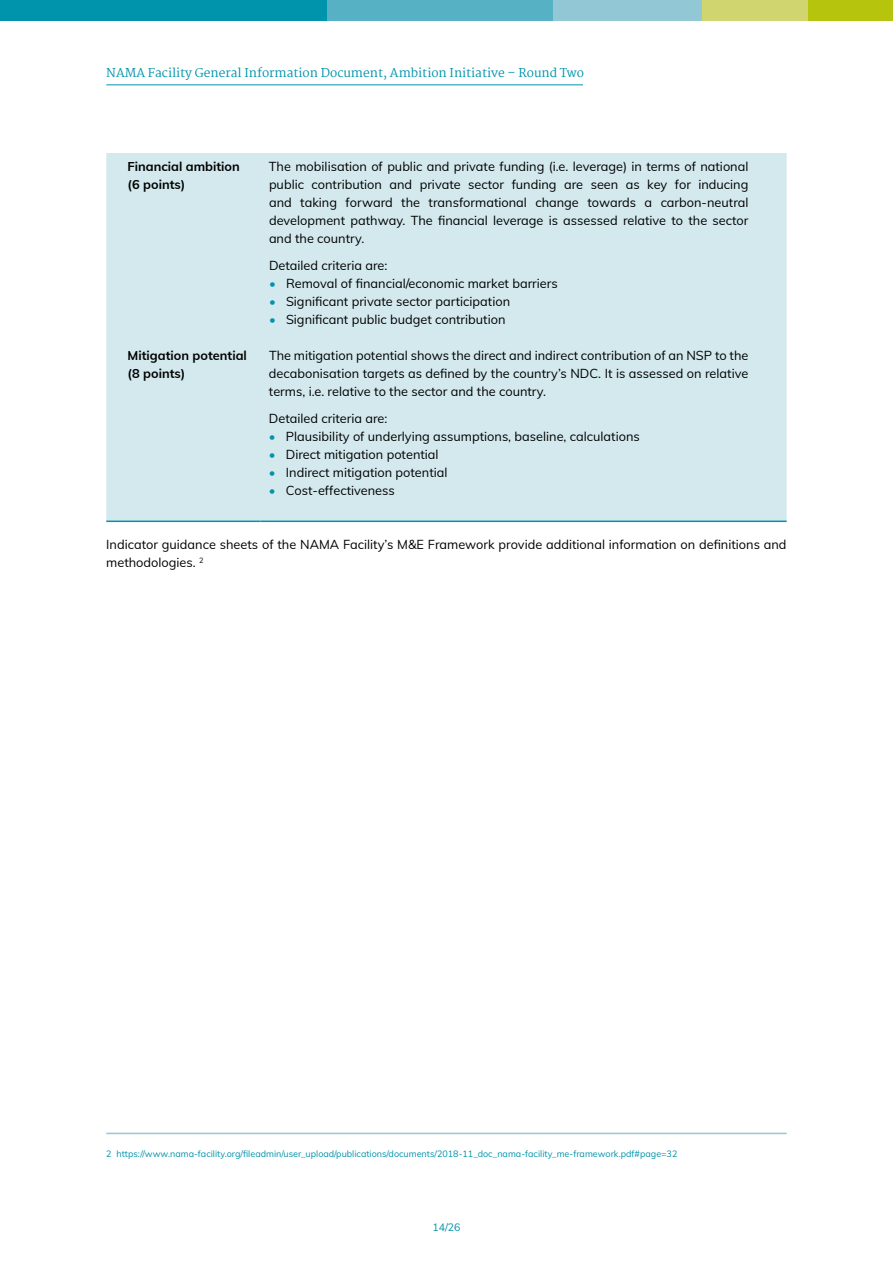
<style>
.page{position:relative;width:893px;height:1263px;background:#fff}
.page>*{position:absolute;margin:0;border:0;box-sizing:border-box;transform-origin:0 0}
.t1{font:12.75px/18px "Muli";color:#000;text-align:justify}
.t2{font:700 12.75px/18px "Muli";color:#000}
.t3{font:12px "Martel";color:#0094ac}
.t4{font:10.5px "Muli";color:#0094ac}
.t5{font:9px "Muli";color:#0094ac}
.s1{color:#0094ac}
</style>
<div class="page">
<div style="left:790px;top:0;width:103px;height:20px;background:#b6c40d"></div>
<div style="left:702px;top:0;width:106px;height:20px;background:#d0d56f"></div>
<div style="left:553px;top:0;width:149px;height:20px;background:#92c7d5"></div>
<div style="left:327px;top:0;width:226px;height:20px;background:#56b1c4"></div>
<div style="left:0;top:0;width:327px;height:20px;background:#0094ac"></div>
<hr style="left:106px;top:84px;width:477px;height:1px;background:#0094ac">
<div style="left:106px;top:153px;width:681px;height:368px;background:#d3e9ee"></div>
<hr style="left:106px;top:521px;width:154px;height:1px;background:#0094ac">
<hr style="left:260px;top:521px;width:527px;height:1px;background:#0094ac">
<hr style="left:106px;top:1133px;width:681px;height:1px;background:#92c7d5">
<p class="t3" style="left:106px;top:65px;width:479px">NAMA Facility General Information Document, Ambition Initiative – Round Two</p>
<p class="t2" style="left:128px;top:157px;width:114px">Financial ambition (6 points)</p>
<p class="t1" style="left:269px;top:157px;width:481px">The mobilisation of public and private funding (i.e. leverage) in terms of national public contribution and private sector funding are seen as key for inducing and taking forward the transformational change towards a carbon-neutral development pathway. The financial leverage is assessed relative to the sector and the country.</p>
<p class="t1" style="left:269px;top:256px;width:120px">Detailed criteria are:</p>
<p class="t1" style="left:269px;top:274px;width:290px"><span class="s1">•</span> Removal of financial/economic market barriers</p>
<p class="t1" style="left:269px;top:292px;width:243px"><span class="s1">•</span> Significant private sector participation</p>
<p class="t1" style="left:269px;top:310px;width:238px"><span class="s1">•</span> Significant public budget contribution</p>
<p class="t2" style="left:128px;top:346px;width:121px">Mitigation potential (8 points)</p>
<p class="t1" style="left:269px;top:346px;width:481px">The mitigation potential shows the direct and indirect contribution of an NSP to the decabonisation targets as defined by the country’s NDC. It is assessed on relative terms, i.e. relative to the sector and the country.</p>
<p class="t1" style="left:269px;top:409px;width:120px">Detailed criteria are:</p>
<p class="t1" style="left:269px;top:427px;width:372px"><span class="s1">•</span> Plausibility of underlying assumptions, baseline, calculations</p>
<p class="t1" style="left:269px;top:445px;width:171px"><span class="s1">•</span> Direct mitigation potential</p>
<p class="t1" style="left:269px;top:463px;width:180px"><span class="s1">•</span> Indirect mitigation potential</p>
<p class="t1" style="left:269px;top:481px;width:127px"><span class="s1">•</span> Cost-effectiveness</p>
<p class="t1" style="left:106px;top:535px;width:682px">Indicator guidance sheets of the NAMA Facility’s M&amp;E Framework provide additional information on definitions and methodologies. <sup>2</sup></p>
<p class="t5" style="left:106px;top:1147px;width:573px">2 https://www.nama-facility.org/fileadmin/user_upload/publications/documents/2018-11_doc_nama-facility_me-framework.pdf#page=32</p>
<p class="t4" style="left:432px;top:1219px;width:30px">14/26</p>
</div>
